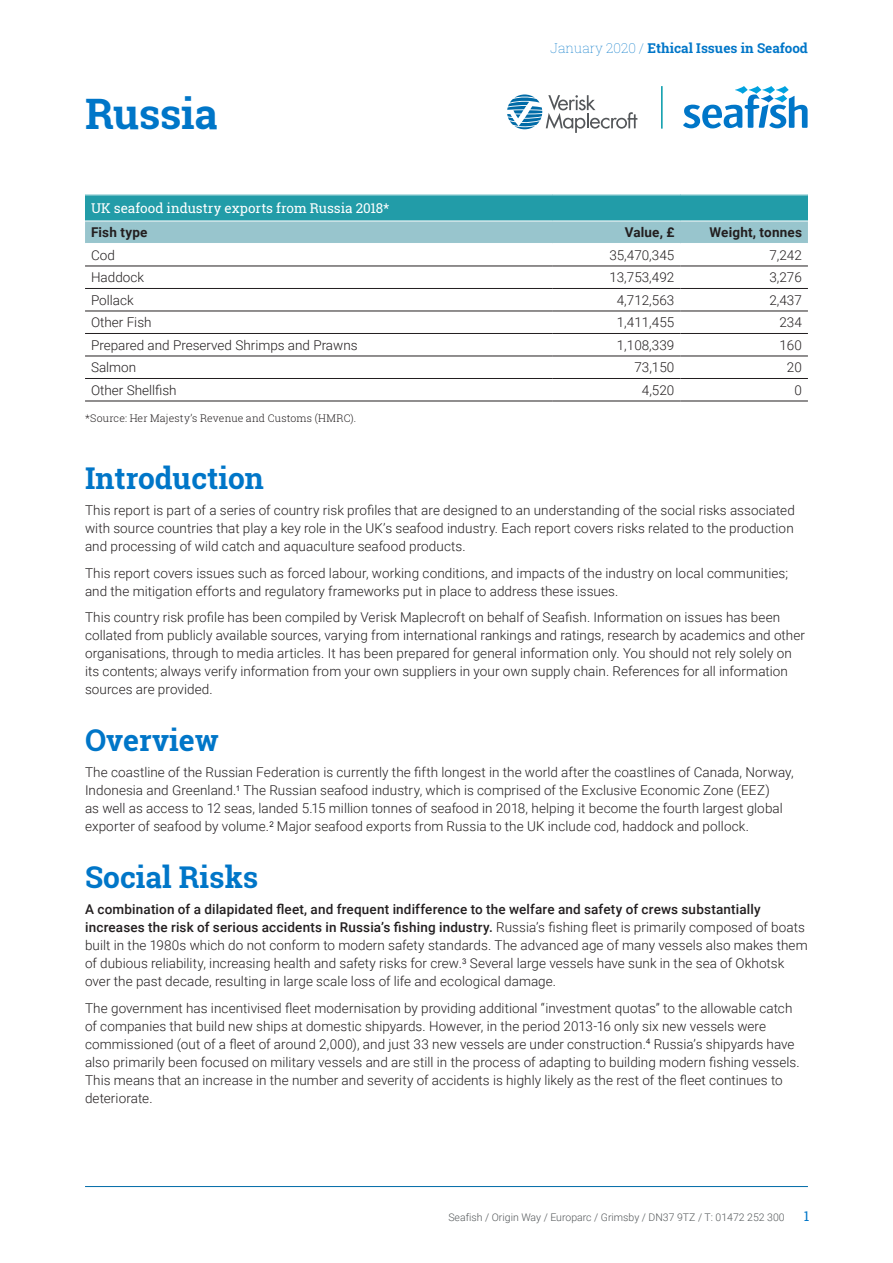
<style>
.page{position:relative;width:893px;height:1263px;background:#fff}
.page>*{position:absolute;margin:0;border:0;box-sizing:border-box;transform-origin:0 0}
.SEAF_A_Header{font:700 42px "Roboto Slab";letter-spacing:-.01em;color:#0076c8}
.SEAF_Headings{font:700 30px "Roboto Slab";color:#0076c8}
.SEAF_Body{font:300 13.5px/18px "Roboto";letter-spacing:.005em;color:#231f20}
.SEAF_Table_text{font:300 13.5px "Roboto";color:#231f20}
.SEAF_Figure_header{font:13.5px "Roboto Slab";color:#fff}
.t1{font:700 13.5px "Roboto Slab";color:#0076c8}
.SEAF_Table_text_bold{font:700 13.5px "Roboto";letter-spacing:.01em;color:#231f20}
.t2{font:13.5px "Roboto Slab";color:#0076c8}
.t3{font:300 10.5px "Roboto";color:#54585a}
.SEAF_Source{font:300 10.5px "Roboto Slab";letter-spacing:.015em;color:#231f20}
.s1{font-weight:100}
.s2{font-weight:500}
</style>
<div class="page">
<hr style="left:85px;top:1186px;width:723px;height:1px;background:#006ba7">
<svg style="left:683px;top:86px;width:125px;height:42px"></svg>
<svg style="left:507px;top:94px;width:130px;height:39px"></svg>
<hr style="left:661px;top:86px;width:2px;height:43px;background:#0099a9">
<div style="left:85px;top:195px;width:723px;height:26px;background:#229ca8"></div>
<div style="left:85px;top:222px;width:723px;height:21px;background:#98c5cd"></div>
<hr style="left:85px;top:266px;width:468px;height:1px;background:#231f20">
<hr style="left:553px;top:266px;width:127px;height:1px;background:#231f20">
<hr style="left:680px;top:266px;width:128px;height:1px;background:#231f20">
<hr style="left:85px;top:288px;width:468px;height:1px;background:#231f20">
<hr style="left:553px;top:288px;width:127px;height:1px;background:#231f20">
<hr style="left:680px;top:288px;width:128px;height:1px;background:#231f20">
<hr style="left:85px;top:311px;width:468px;height:1px;background:#231f20">
<hr style="left:553px;top:311px;width:127px;height:1px;background:#231f20">
<hr style="left:680px;top:311px;width:128px;height:1px;background:#231f20">
<hr style="left:85px;top:333px;width:468px;height:1px;background:#231f20">
<hr style="left:553px;top:333px;width:127px;height:1px;background:#231f20">
<hr style="left:680px;top:333px;width:128px;height:1px;background:#231f20">
<hr style="left:85px;top:356px;width:468px;height:1px;background:#231f20">
<hr style="left:553px;top:356px;width:127px;height:1px;background:#231f20">
<hr style="left:680px;top:356px;width:128px;height:1px;background:#231f20">
<hr style="left:85px;top:378px;width:468px;height:1px;background:#231f20">
<hr style="left:553px;top:378px;width:127px;height:1px;background:#231f20">
<hr style="left:680px;top:378px;width:128px;height:1px;background:#231f20">
<hr style="left:85px;top:401px;width:468px;height:1px;background:#231f20">
<hr style="left:553px;top:401px;width:127px;height:1px;background:#231f20">
<hr style="left:680px;top:401px;width:128px;height:1px;background:#231f20">
<hr style="left:85px;top:195px;width:468px;height:1px;background:#fff">
<hr style="left:553px;top:195px;width:127px;height:1px;background:#fff">
<hr style="left:680px;top:195px;width:128px;height:1px;background:#fff">
<p class="SEAF_A_Header" style="left:85px;top:85px;width:134px">Russia</p>
<p class="t1" style="left:551px;top:39px;width:259px"><span class="s1">January 2020 /</span> Ethical Issues in Seafood</p>
<p class="SEAF_Figure_header" style="left:91px;top:199px;width:300px">UK seafood industry exports from Russia 2018*</p>
<p class="SEAF_Table_text_bold" style="left:91px;top:223px;width:58px">Fish type</p>
<p class="SEAF_Table_text_bold" style="left:625px;top:223px;width:51px">Value, £</p>
<p class="SEAF_Table_text_bold" style="left:710px;top:223px;width:94px">Weight, tonnes</p>
<p class="SEAF_Table_text" style="left:91px;top:245px;width:25px">Cod</p>
<p class="SEAF_Table_text" style="left:609px;top:246px;width:66px">35,470,345</p>
<p class="SEAF_Table_text" style="left:769px;top:246px;width:34px">7,242</p>
<p class="SEAF_Table_text" style="left:91px;top:268px;width:54px">Haddock</p>
<p class="SEAF_Table_text" style="left:609px;top:268px;width:66px">13,753,492</p>
<p class="SEAF_Table_text" style="left:769px;top:268px;width:34px">3,276</p>
<p class="SEAF_Table_text" style="left:91px;top:290px;width:44px">Pollack</p>
<p class="SEAF_Table_text" style="left:617px;top:291px;width:59px">4,712,563</p>
<p class="SEAF_Table_text" style="left:769px;top:291px;width:34px">2,437</p>
<p class="SEAF_Table_text" style="left:91px;top:313px;width:62px">Other Fish</p>
<p class="SEAF_Table_text" style="left:617px;top:313px;width:59px">1,411,455</p>
<p class="SEAF_Table_text" style="left:779px;top:313px;width:24px">234</p>
<p class="SEAF_Table_text" style="left:91px;top:335px;width:268px">Prepared and Preserved Shrimps and Prawns</p>
<p class="SEAF_Table_text" style="left:617px;top:336px;width:59px">1,108,339</p>
<p class="SEAF_Table_text" style="left:779px;top:336px;width:24px">160</p>
<p class="SEAF_Table_text" style="left:91px;top:358px;width:47px">Salmon</p>
<p class="SEAF_Table_text" style="left:634px;top:358px;width:41px">73,150</p>
<p class="SEAF_Table_text" style="left:787px;top:358px;width:16px">20</p>
<p class="SEAF_Table_text" style="left:91px;top:380px;width:87px">Other Shellfish</p>
<p class="SEAF_Table_text" style="left:642px;top:381px;width:34px">4,520</p>
<p class="SEAF_Table_text" style="left:794px;top:381px;width:9px">0</p>
<p class="SEAF_Source" style="left:85px;top:411px;width:273px">*Source: Her Majesty’s Revenue and Customs (HMRC).</p>
<p class="SEAF_Headings" style="left:85px;top:457px;width:180px">Introduction</p>
<p class="SEAF_Body" style="left:85px;top:501px;width:711px;text-align:justify">This report is part of a series of country risk profiles that are designed to an understanding of the social risks associated with source countries that play a key role in the UK’s seafood industry. Each report covers risks related to the production and processing of wild catch and aquaculture seafood products.</p>
<p class="SEAF_Body" style="left:85px;top:563px;width:704px">This report covers issues such as forced labour, working conditions, and impacts of the industry on local communities; and the mitigation efforts and regulatory frameworks put in place to address these issues.</p>
<p class="SEAF_Body" style="left:85px;top:608px;width:721px">This country risk profile has been compiled by Verisk Maplecroft on behalf of Seafish. Information on issues has been collated from publicly available sources, varying from international rankings and ratings, research by academics and other organisations, through to media articles. It has been prepared for general information only. You should not rely solely on its contents; always verify information from your own suppliers in your own supply chain. References for all information sources are provided.</p>
<p class="SEAF_Headings" style="left:85px;top:719px;width:135px">Overview</p>
<p class="SEAF_Body" style="left:85px;top:763px;width:710px">The coastline of the Russian Federation is currently the fifth longest in the world after the coastlines of Canada, Norway, Indonesia and Greenland.<sup>1</sup> The Russian seafood industry, which is comprised of the Exclusive Economic Zone (EEZ)<br>as well as access to 12 seas, landed 5.15 million tonnes of seafood in 2018, helping it become the fourth largest global exporter of seafood by volume.<sup>2</sup> Major seafood exports from Russia to the UK include cod, haddock and pollock.</p>
<p class="SEAF_Headings" style="left:85px;top:856px;width:175px">Social Risks</p>
<p class="SEAF_Body" style="left:85px;top:900px;width:724px"><span class="s2">A combination of a dilapidated fleet, and frequent indifference to the welfare and safety of crews substantially increases the risk of serious accidents in Russia’s fishing industry.</span> Russia’s fishing fleet is primarily composed of boats built in the 1980s which do not conform to modern safety standards. The advanced age of many vessels also makes them of dubious reliability, increasing health and safety risks for crew.<sup>3</sup> Several large vessels have sunk in the sea of Okhotsk over the past decade, resulting in large scale loss of life and ecological damage.</p>
<p class="SEAF_Body" style="left:85px;top:998px;width:716px">The government has incentivised fleet modernisation by providing additional “investment quotas” to the allowable catch of companies that build new ships at domestic shipyards. However, in the period 2013-16 only six new vessels were commissioned (out of a fleet of around 2,000), and just 33 new vessels are under construction.<sup>4</sup> Russia’s shipyards have also primarily been focused on military vessels and are still in the process of adapting to building modern fishing vessels.<br>This means that an increase in the number and severity of accidents is highly likely as the rest of the fleet continues to deteriorate.</p>
<p class="t3" style="left:448px;top:1209px;width:338px">Seafish / Origin Way / Europarc / Grimsby / DN37 9TZ / T: 01472 252 300</p>
<p class="t2" style="left:804px;top:1206px;width:7px">1</p>
</div>
